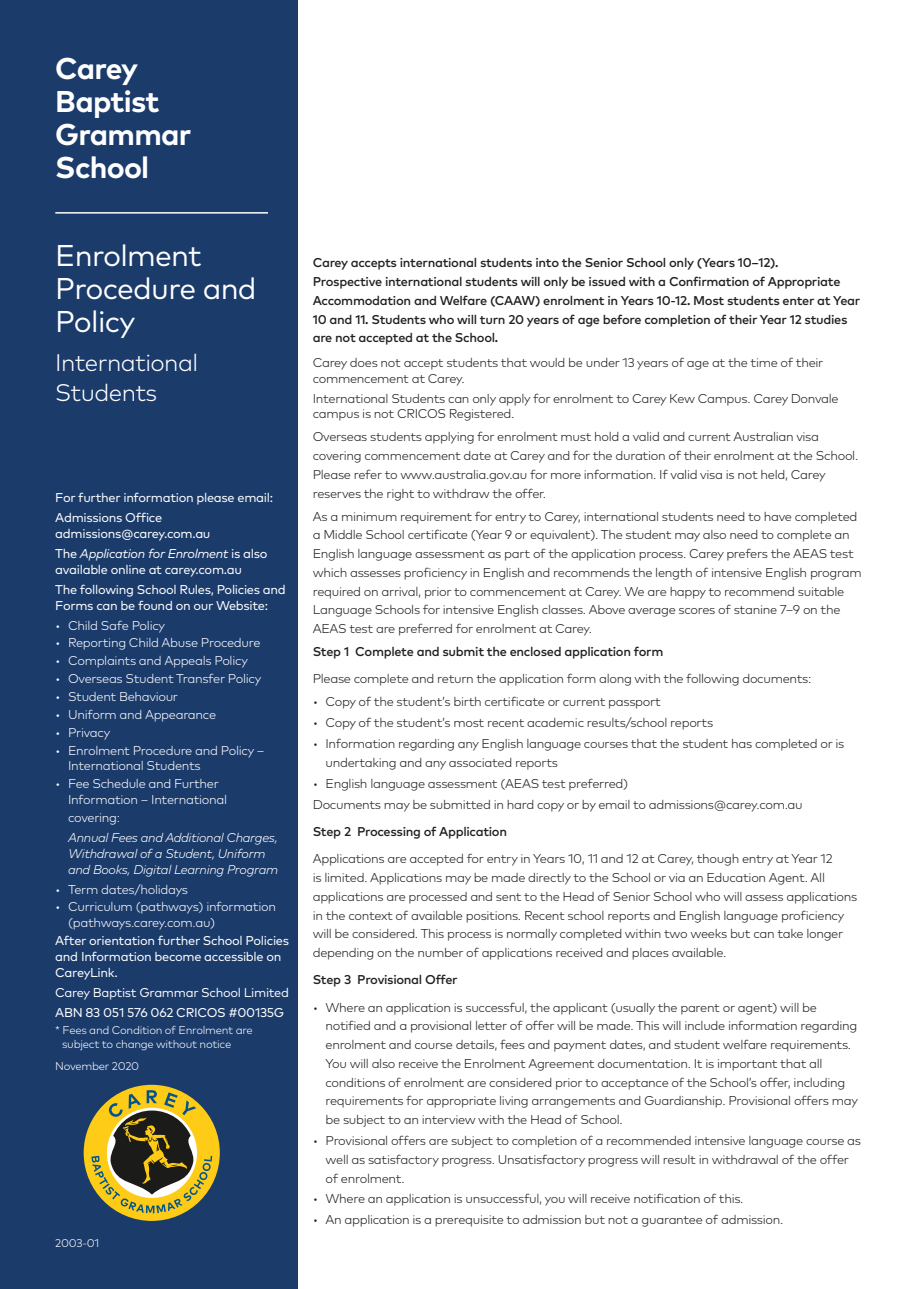
<style>
.page{position:relative;width:919px;height:1289px;background:#fff}
.page>*{position:absolute;margin:0;border:0;box-sizing:border-box;transform-origin:0 0}
.Title_heading_white{font:30px/33px "Mark Pro";letter-spacing:-.025em;color:#fff}
.Title_bold_white{font:700 30px/33px "Mark Pro";letter-spacing:-.025em;color:#fff}
.Title_heading_sml_wh{font:300 24px/30px "Mark Pro";letter-spacing:-.025em;color:#fff}
._01_Main_text_light{font:300 12.75px/18.8px "Mark Pro";letter-spacing:-.025em;color:#231f20}
._01_Main_text_book{font:500 12.75px/18.8px "Mark Pro";letter-spacing:-.025em;color:#231f20}
._01_Main_text_indent{font:300 12.75px/15.8px "Mark Pro";letter-spacing:-.025em;color:#fff}
._01_Main_text_book_w{font:12.75px/15.8px "Mark Pro";letter-spacing:-.025em;color:#fff}
._01_Main_text_indent-2{font:italic 300 12.75px/15.8px "Mark Pro";letter-spacing:-.025em;color:#fff}
._01_Main_text_book_w-2{font:12.75px "Mark Pro";letter-spacing:-.025em;color:#fff}
.Main_asterisk_indent{font:300 11.25px/13.5px "Mark Pro";letter-spacing:-.025em;color:#fff}
.s1{font-style:italic}
</style>
<div class="page">
<div style="left:0;top:0;width:298px;height:1288px;background:#1b3b6b"></div>
<hr style="left:55px;top:212px;width:213px;height:1px;background:#fff">
<div style="left:84px;top:1084px;width:136px;height:136px;background:#fecb17;border-radius:50%"></div>
<svg style="left:91px;top:1090px;width:121px;height:123px"></svg>
<p class="Title_bold_white" style="left:55px;top:49px;width:138px">Carey<br>Baptist<br>Grammar<br>School</p>
<p class="Title_heading_white" style="left:55px;top:237px;width:203px">Enrolment<br>Procedure and<br>Policy</p>
<p class="Title_heading_sml_wh" style="left:55px;top:345px;width:144px">International<br>Students</p>
<p class="_01_Main_text_book_w" style="left:55px;top:489px;width:219px">For further information please email:</p>
<p class="_01_Main_text_book_w" style="left:55px;top:509px;width:157px">Admissions Office admissions@carey.com.au</p>
<p class="_01_Main_text_book_w" style="left:55px;top:544px;width:214px">The <span class="s1">Application for Enrolment</span> is also available online at carey.com.au</p>
<p class="_01_Main_text_book_w" style="left:55px;top:580px;width:232px">The following School Rules, Policies and<br>Forms can be found on our Website:</p>
<p class="_01_Main_text_indent" style="left:55px;top:616px;width:111px">• Child Safe Policy</p>
<p class="_01_Main_text_indent" style="left:55px;top:634px;width:207px">• Reporting Child Abuse Procedure</p>
<p class="_01_Main_text_indent" style="left:55px;top:652px;width:194px">• Complaints and Appeals Policy</p>
<p class="_01_Main_text_indent" style="left:55px;top:669px;width:207px">• Overseas Student Transfer Policy</p>
<p class="_01_Main_text_indent" style="left:55px;top:687px;width:124px">• Student Behaviour</p>
<p class="_01_Main_text_indent" style="left:55px;top:705px;width:162px">• Uniform and Appearance</p>
<p class="_01_Main_text_indent" style="left:55px;top:723px;width:57px">• Privacy</p>
<p class="_01_Main_text_indent" style="left:68px;top:741px;width:198px;text-indent:-13px">• Enrolment Procedure and Policy –<br>International Students</p>
<p class="_01_Main_text_indent" style="left:68px;top:775px;width:160px;text-indent:-13px">• Fee Schedule and Further<br>Information – International</p>
<p class="_01_Main_text_indent" style="left:68px;top:808px;width:54px">covering:</p>
<p class="_01_Main_text_indent-2" style="left:68px;top:828px;width:212px">Annual Fees and Additional Charges,<br>Withdrawal of a Student, Uniform and Books, Digital Learning Program</p>
<p class="_01_Main_text_indent" style="left:55px;top:880px;width:134px">• Term dates/holidays</p>
<p class="_01_Main_text_indent" style="left:68px;top:898px;width:209px;text-indent:-13px">• Curriculum (pathways) information (pathways.carey.com.au)</p>
<p class="_01_Main_text_book_w" style="left:55px;top:931px;width:235px">After orientation further School Policies and Information become accessible on<br>CareyLink.</p>
<p class="_01_Main_text_book_w-2" style="left:55px;top:982px;width:235px">Carey Baptist Grammar School Limited</p>
<p class="_01_Main_text_book_w" style="left:55px;top:1003px;width:230px">ABN 83 051 576 062 CRICOS #00135G</p>
<p class="Main_asterisk_indent" style="left:62px;top:1022px;width:192px;text-indent:-7px">* Fees and Condition of Enrolment are subject to change without notice</p>
<p class="Main_asterisk_indent" style="left:55px;top:1058px;width:85px">November 2020</p>
<p class="Main_asterisk_indent" style="left:55px;top:1235px;width:45px">2003-01</p>
<p class="_01_Main_text_book" style="left:313px;top:252px;width:549px">Carey accepts international students into the Senior School only (Years 10–12).<br>Prospective international students will only be issued with a Confirmation of Appropriate Accommodation and Welfare (CAAW) enrolment in Years 10-12. Most students enter at Year 10 and 11. Students who will turn 20 years of age before completion of their Year 12 studies are not accepted at the School.</p>
<p class="_01_Main_text_light" style="left:313px;top:353px;width:512px;line-height:15.8px">Carey does not accept students that would be under 13 years of age at the time of their commencement at Carey.</p>
<p class="_01_Main_text_light" style="left:313px;top:389px;width:527px;line-height:15.8px">International Students can only apply for enrolment to Carey Kew Campus. Carey Donvale campus is not CRICOS Registered.</p>
<p class="_01_Main_text_light" style="left:313px;top:426px;width:547px">Overseas students applying for enrolment must hold a valid and current Australian visa covering commencement date at Carey and for the duration of their enrolment at the School.<br>Please refer to www.australia.gov.au for more information. If valid visa is not held, Carey reserves the right to withdraw the offer.</p>
<p class="_01_Main_text_light" style="left:313px;top:505px;width:550px">As a minimum requirement for entry to Carey, international students need to have completed a Middle School certificate (Year 9 or equivalent). The student may also need to complete an English language assessment as part of the application process. Carey prefers the AEAS test which assesses proficiency in English and recommends the length of intensive English program required on arrival, prior to commencement at Carey. We are happy to recommend suitable Language Schools for intensive English classes. Above average scores of stanine 7–9 on the AEAS test are preferred for enrolment at Carey.</p>
<p class="_01_Main_text_book" style="left:313px;top:641px;width:352px">Step 1 Complete and submit the enclosed application form</p>
<p class="_01_Main_text_light" style="left:313px;top:668px;width:500px">Please complete and return the application form along with the following documents:</p>
<p class="_01_Main_text_light" style="left:313px;top:691px;width:349px">• Copy of the student’s birth certificate or current passport</p>
<p class="_01_Main_text_light" style="left:313px;top:712px;width:402px">• Copy of the student’s most recent academic results/school reports</p>
<p class="_01_Main_text_light" style="left:325px;top:733px;width:520px;text-indent:-13px">• Information regarding any English language courses that the student has completed or is undertaking and any associated reports</p>
<p class="_01_Main_text_light" style="left:313px;top:773px;width:317px">• English language assessment (AEAS test preferred)</p>
<p class="_01_Main_text_light" style="left:313px;top:793px;width:491px">Documents may be submitted in hard copy or by email to admissions@carey.com.au</p>
<p class="_01_Main_text_book" style="left:313px;top:821px;width:196px">Step 2 Processing of Application</p>
<p class="_01_Main_text_light" style="left:313px;top:848px;width:546px">Applications are accepted for entry in Years 10, 11 and 12 at Carey, though entry at Year 12<br>is limited. Applications may be made directly to the School or via an Education Agent. All applications are processed and sent to the Head of Senior School who will assess applications in the context of available positions. Recent school reports and English language proficiency will be considered. This process is normally completed within two weeks but can take longer depending on the number of applications received and places available.</p>
<p class="_01_Main_text_book" style="left:313px;top:969px;width:146px">Step 3 Provisional Offer</p>
<p class="_01_Main_text_light" style="left:325px;top:996px;width:534px;text-indent:-13px">• Where an application is successful, the applicant (usually the parent or agent) will be notified and a provisional letter of offer will be made. This will include information regarding enrolment and course details, fees and payment dates, and student welfare requirements.<br>You will also receive the Enrolment Agreement documentation. It is important that all conditions of enrolment are considered prior to acceptance of the School’s offer, including requirements for appropriate living arrangements and Guardianship. Provisional offers may be subject to an interview with the Head of School.</p>
<p class="_01_Main_text_light" style="left:325px;top:1130px;width:537px;text-indent:-13px">• Provisional offers are subject to completion of a recommended intensive language course as well as satisfactory progress. Unsatisfactory progress will result in withdrawal of the offer of enrolment.</p>
<p class="_01_Main_text_light" style="left:313px;top:1188px;width:432px">• Where an application is unsuccessful, you will receive notification of this.</p>
<p class="_01_Main_text_light" style="left:313px;top:1209px;width:472px">• An application is a prerequisite to admission but not a guarantee of admission.</p>
</div>
